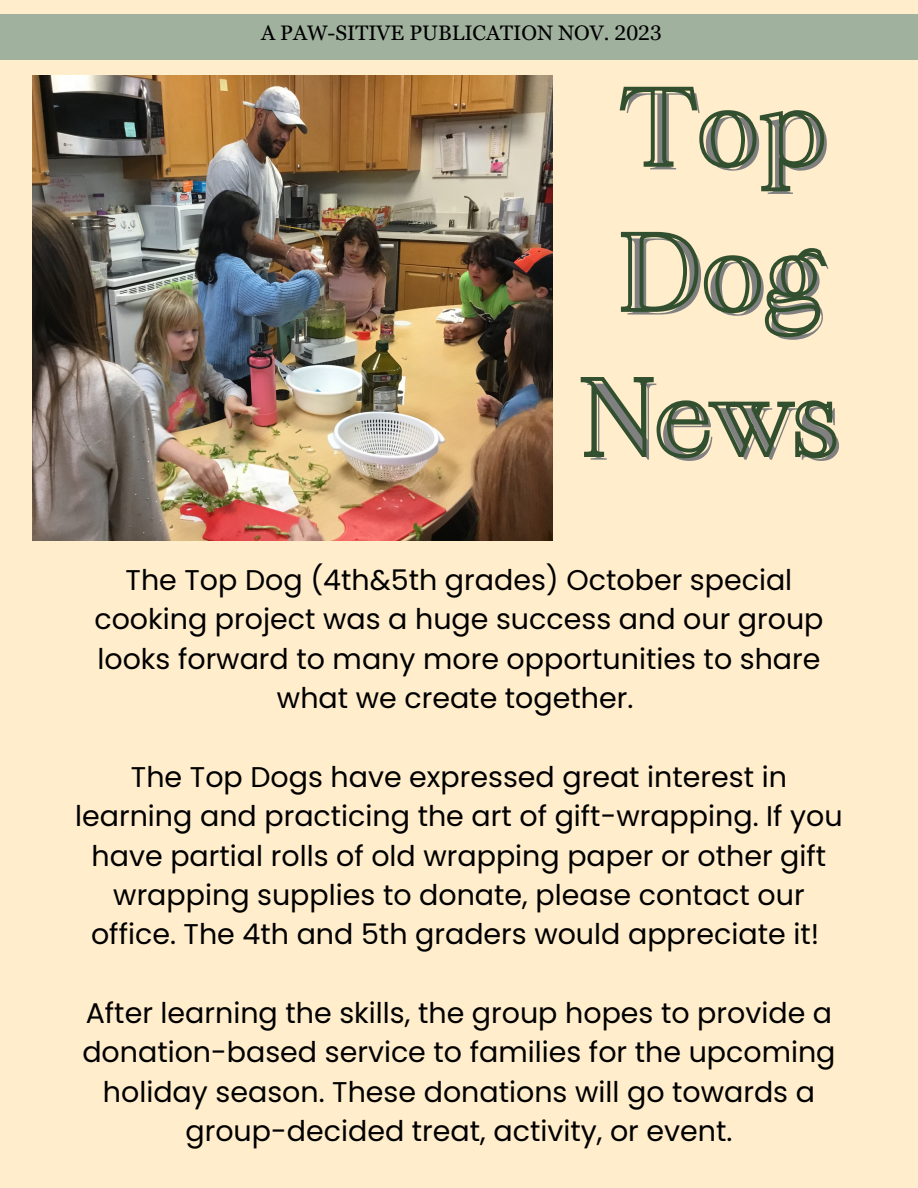
<style>
.page{position:relative;width:918px;height:1188px;background:#ffedcb}
.page>*{position:absolute;margin:0;border:0;box-sizing:border-box;transform-origin:0 0}
.t1{font:104.4px/145.2px "Maharlika";color:#808080;text-align:center}
.t2{font:28.5px/39.3px "Poppins";color:#000;text-align:center}
.t3{font:21px "Georgia Pro";color:#000}
</style>
<div class="page">
<img style="left:32px;top:75px;width:520px;height:466px">
<div style="left:0;top:14px;width:918px;height:46px;background:#a0b29e"></div>
<svg style="left:619px;top:86px;width:206px;height:106px"></svg>
<svg style="left:620px;top:231px;width:207px;height:107px"></svg>
<svg style="left:580px;top:377px;width:257px;height:82px"></svg>
<p class="t3" style="left:261px;top:21px;width:402px">A PAW-SITIVE PUBLICATION NOV. 2023</p>
<p class="t1" style="left:585px;top:69px;width:259px">Top<br>Dog<br>News</p>
<p class="t2" style="left:94px;top:560px;width:731px">The Top Dog (4th&amp;5th grades) October special cooking project was a huge success and our group looks forward to many more opportunities to share what we create together.</p>
<p class="t2" style="left:75px;top:757px;width:769px">The Top Dogs have expressed great interest in learning and practicing the art of gift-wrapping. If you have partial rolls of old wrapping paper or other gift wrapping supplies to donate, please contact our office. The 4th and 5th graders would appreciate it!</p>
<p class="t2" style="left:82px;top:993px;width:755px">After learning the skills, the group hopes to provide a donation-based service to families for the upcoming holiday season. These donations will go towards a group-decided treat, activity, or event.</p>
</div>
